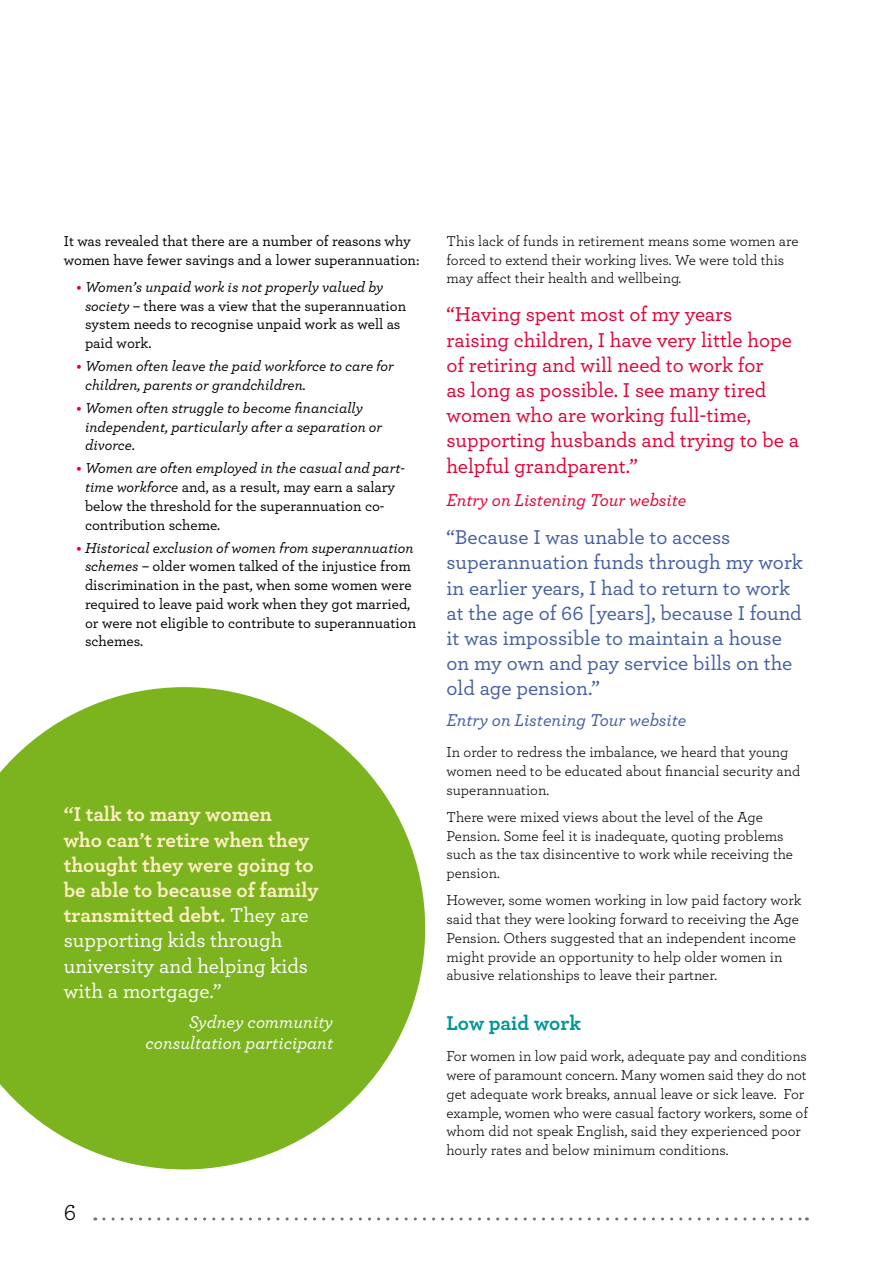
<style>
.page{position:relative;width:893px;height:1263px;background:#fff}
.page>*{position:absolute;margin:0;border:0;box-sizing:border-box;transform-origin:0 0}
.t1{font:24px "Archer";color:#000}
.t2{font:500 21px/25.2px "Archer";color:#e20035}
.t3{font:500 21px/25.2px "Archer";color:#455ea3}
.t4{font:700 21px/25.2px "Archer";color:#ffeec3}
.t5{font:700 21px "Archer";color:#009697}
.t6{font:italic 500 18px/21.6px "Archer";color:#fff;text-align:right}
.t7{font:italic 500 18px "Archer";color:#e20035}
.t8{font:italic 500 18px "Archer";color:#455ea3}
.t9{font:15px/18.8px "Archer";color:#000}
.t10{font:500 15px/18.8px "Archer";color:#000}
.t11{font:italic 500 15px/18.8px "Archer";color:#000}
.s1{font-weight:700;color:#e20035}
.s2{font-style:italic}
.s3{font-weight:700;font-style:normal;color:#e20035}
.s4{font-weight:500;color:#fff}
</style>
<div class="page">
<svg style="left:0;top:687px;width:425px;height:482px;fill:#7bb41e"></svg>
<svg style="left:104px;top:1217px;width:703px;height:3px"></svg>
<p class="t10" style="left:64px;top:231px;width:357px">It was revealed that there are a number of reasons why women have fewer savings and a lower superannuation:</p>
<p class="t10" style="left:85px;top:277px;width:323px;text-indent:-9px"><span class="s1">•</span> <span class="s2">Women’s unpaid work is not properly valued by society</span> – there was a view that the superannuation system needs to recognise unpaid work as well as paid work.</p>
<p class="t11" style="left:85px;top:356px;width:310px;text-indent:-9px"><span class="s3">•</span> Women often leave the paid workforce to care for children, parents or grandchildren.</p>
<p class="t11" style="left:85px;top:398px;width:299px;text-indent:-9px"><span class="s3">•</span> Women often struggle to become financially independent, particularly after a separation or divorce.</p>
<p class="t10" style="left:85px;top:458px;width:321px;text-indent:-9px"><span class="s1">•</span> <span class="s2">Women are often employed in the casual and part&shy;time workforce</span> and, as a result, may earn a salary below the threshold for the superannuation co&shy;contribution scheme.</p>
<p class="t10" style="left:85px;top:537px;width:333px;text-indent:-9px"><span class="s1">•</span> <span class="s2">Historical exclusion of women from superannuation schemes</span> – older women talked of the injustice from discrimination in the past, when some women were required to leave paid work when they got married, or were not eligible to contribute to superannuation schemes.</p>
<h2 class="t4" style="left:64px;top:800px;width:256px">“I talk to many women<br>who can’t retire when they thought they were going to be able to because of family transmitted debt. <span class="s4">They are supporting kids through university and helping kids with a mortgage.”</span></h2>
<p class="t6" style="left:146px;top:1010px;width:189px">Sydney community consultation participant</p>
<h1 class="t1" style="left:64px;top:1196px;width:14px">6</h1>
<p class="t9" style="left:446px;top:231px;width:354px">This lack of funds in retirement means some women are forced to extend their working lives. We were told this may affect their health and wellbeing.</p>
<p class="t2" style="left:446px;top:301px;width:354px">“Having spent most of my years raising children, I have very little hope of retiring and will need to work for<br>as long as possible. I see many tired women who are working full-time, supporting husbands and trying to be a helpful grandparent.”</p>
<p class="t7" style="left:446px;top:487px;width:242px">Entry on Listening Tour website</p>
<p class="t3" style="left:446px;top:523px;width:358px">“Because I was unable to access superannuation funds through my work in earlier years, I had to return to work at the age of 66 [years], because I found it was impossible to maintain a house on my own and pay service bills on the old age pension.”</p>
<p class="t8" style="left:446px;top:706px;width:242px">Entry on Listening Tour website</p>
<p class="t9" style="left:446px;top:742px;width:355px">In order to redress the imbalance, we heard that young women need to be educated about financial security and superannuation.</p>
<p class="t9" style="left:446px;top:807px;width:348px">There were mixed views about the level of the Age Pension. Some feel it is inadequate, quoting problems such as the tax disincentive to work while receiving the pension.</p>
<p class="t9" style="left:446px;top:890px;width:356px">However, some women working in low paid factory work said that they were looking forward to receiving the Age Pension. Others suggested that an independent income might provide an opportunity to help older women in abusive relationships to leave their partner.</p>
<h2 class="t5" style="left:446px;top:1006px;width:136px">Low paid work</h2>
<p class="t9" style="left:446px;top:1046px;width:363px">For women in low paid work, adequate pay and conditions were of paramount concern. Many women said they do not get adequate work breaks, annual leave or sick leave. For example, women who were casual factory workers, some of whom did not speak English, said they experienced poor hourly rates and below minimum conditions.</p>
</div>
